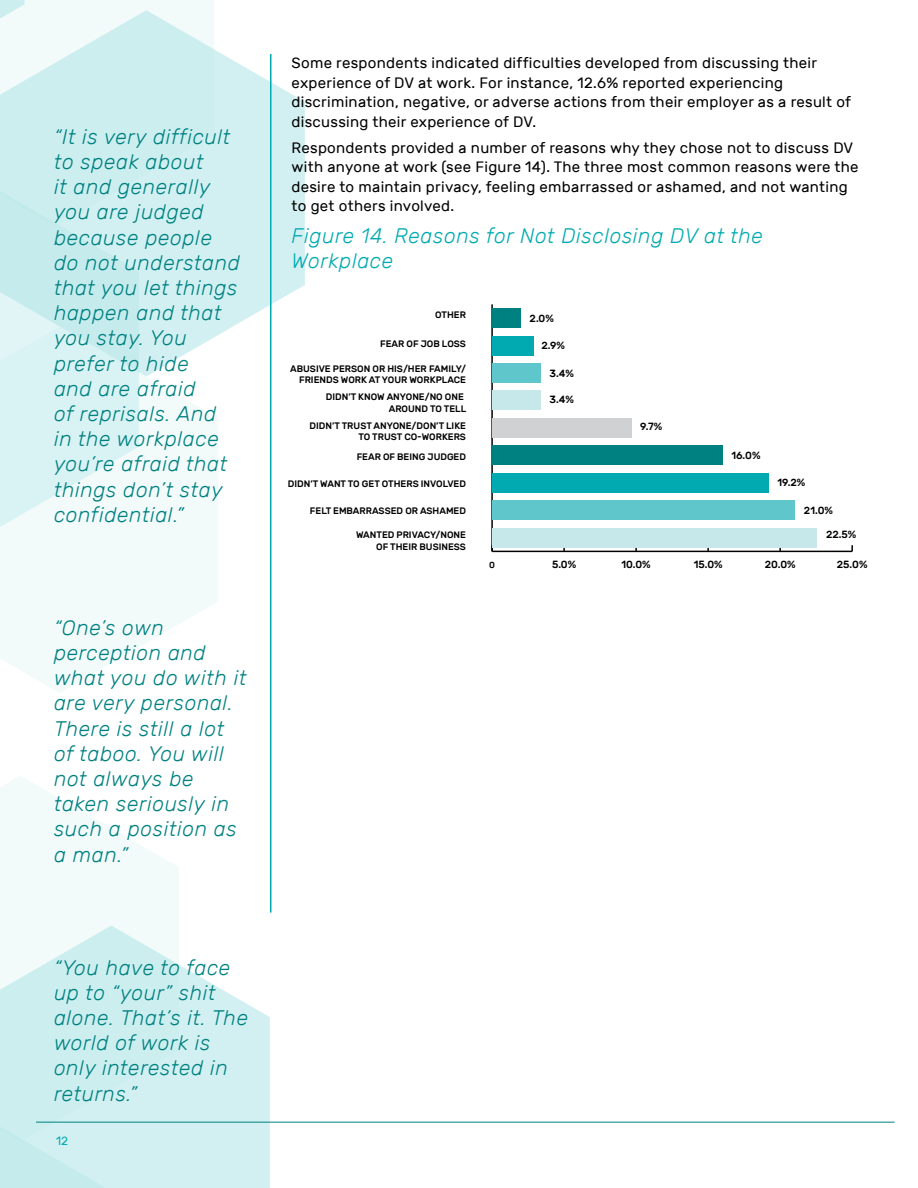
<style>
.page{position:relative;width:918px;height:1188px;background:#fff}
.page>*{position:absolute;margin:0;border:0;box-sizing:border-box;transform-origin:0 0}
.t1{font:italic 300 21px/25.2px "Rubik";letter-spacing:.03em;color:#008181}
.t2{font:italic 300 21px/25.2px "Rubik";letter-spacing:.03em;color:#00aab0}
.t3{font:15px/19.5px "Rubik";letter-spacing:.02em;color:#000}
.t4{font:12px "Rubik";color:#00aab0}
.t5{font:500 10.35px "Rubik";color:#000}
.t6{font:500 9.3px/11.2px "Rubik";color:#000;text-align:right}
.t7{font:500 9px "Rubik";color:#000}
</style>
<div class="page">
<div style="left:24px;top:0;width:190px;height:10px;background:#f2fafa"></div>
<svg style="left:0;top:377px;width:218px;height:315px;fill:#f2fafa"></svg>
<svg style="left:0;top:0;width:24px;height:10px"></svg>
<svg style="left:0;top:10px;width:305px;height:367px;fill:#d2f0f1"></svg>
<svg style="left:0;top:183px;width:139px;height:351px;background:#d5f0f1"></svg>
<svg style="left:0;top:776px;width:179px;height:150px;fill:#f2fafa"></svg>
<svg style="left:0;top:926px;width:270px;height:262px;fill:#d2f0f1"></svg>
<div style="left:0;top:1099px;width:104px;height:89px;background:#cceeef"></div>
<hr style="left:36px;top:1122px;width:859px;height:1px;background:#008181">
<hr style="left:270px;top:54px;width:2px;height:859px;background:#00aab0">
<hr style="left:492px;top:551px;width:360px;height:1px;background:#000">
<svg style="left:851px;top:545px;width:2px;height:6px"></svg>
<hr style="left:491px;top:304px;width:2px;height:247px;background:#000">
<div style="left:492px;top:308px;width:29px;height:20px;background:#008181"></div>
<div style="left:492px;top:336px;width:42px;height:19px;background:#00aab0"></div>
<div style="left:492px;top:363px;width:49px;height:20px;background:#5fc7cc"></div>
<div style="left:492px;top:391px;width:49px;height:19px;background:#c6e8ea"></div>
<div style="left:492px;top:418px;width:140px;height:20px;background:#cfd1d2"></div>
<div style="left:492px;top:445px;width:231px;height:20px;background:#008181"></div>
<div style="left:492px;top:473px;width:277px;height:20px;background:#00aab0"></div>
<div style="left:492px;top:500px;width:303px;height:20px;background:#5fc7cc"></div>
<div style="left:492px;top:528px;width:324px;height:20px;background:#c6e8ea"></div>
<p class="t1" style="left:54px;top:124px;width:188px">“It is very difficult to speak about<br>it and generally you are judged because people do not understand that you let things happen and that you stay. You prefer to hide<br>and are afraid<br>of reprisals. And<br>in the workplace you’re afraid that things don’t stay confidential.”</p>
<p class="t1" style="left:54px;top:615px;width:194px">“One’s own perception and what you do with it are very personal.<br>There is still a lot of taboo. You will not always be taken seriously in such a position as a man.”</p>
<p class="t1" style="left:54px;top:955px;width:196px">“You have to face up to “your” shit alone. That’s it. The world of work is only interested in returns.”</p>
<p class="t4" style="left:56px;top:1134px;width:14px">12</p>
<p class="t3" style="left:292px;top:53px;width:561px">Some respondents indicated difficulties developed from discussing their experience of DV at work. For instance, 12.6% reported experiencing discrimination, negative, or adverse actions from their employer as a result of discussing their experience of DV.</p>
<p class="t3" style="left:292px;top:138px;width:569px">Respondents provided a number of reasons why they chose not to discuss DV with anyone at work (see Figure 14). The three most common reasons were the desire to maintain privacy, feeling embarrassed or ashamed, and not wanting to get others involved.</p>
<p class="t2" style="left:292px;top:223px;width:473px">Figure 14. Reasons for Not Disclosing DV at the<br>Workplace</p>
<p class="t6" style="left:435px;top:309px;width:32px">OTHER</p>
<p class="t5" style="left:530px;top:313px;width:26px">2.0%</p>
<p class="t6" style="left:380px;top:338px;width:87px">FEAR OF JOB LOSS</p>
<p class="t5" style="left:542px;top:339px;width:25px">2.9%</p>
<p class="t5" style="left:550px;top:367px;width:26px">3.4%</p>
<p class="t5" style="left:550px;top:394px;width:26px">3.4%</p>
<p class="t6" style="left:290px;top:363px;width:177px">ABUSIVE PERSON OR HIS/HER FAMILY/<br>FRIENDS WORK AT YOUR WORKPLACE</p>
<p class="t6" style="left:326px;top:392px;width:142px">DIDN’T KNOW ANYONE/NO ONE<br>AROUND TO TELL</p>
<p class="t6" style="left:310px;top:420px;width:158px">DIDN’T TRUST ANYONE/DON’T LIKE<br>TO TRUST CO-WORKERS</p>
<p class="t6" style="left:357px;top:451px;width:111px">FEAR OF BEING JUDGED</p>
<p class="t6" style="left:288px;top:478px;width:180px">DIDN’T WANT TO GET OTHERS INVOLVED</p>
<p class="t6" style="left:310px;top:505px;width:158px">FELT EMBARRASSED OR ASHAMED</p>
<p class="t6" style="left:356px;top:530px;width:111px">WANTED PRIVACY/NONE<br>OF THEIR BUSINESS</p>
<p class="t5" style="left:640px;top:421px;width:24px">9.7%</p>
<p class="t5" style="left:731px;top:449px;width:31px">16.0%</p>
<p class="t5" style="left:777px;top:476px;width:30px">19.2%</p>
<p class="t5" style="left:804px;top:504px;width:30px">21.0%</p>
<p class="t5" style="left:826px;top:529px;width:32px">22.5%</p>
<p class="t7" style="left:489px;top:560px;width:7px">0</p>
<p class="t5" style="left:552px;top:558px;width:26px">5.0%</p>
<p class="t5" style="left:622px;top:558px;width:31px">10.0%</p>
<p class="t5" style="left:694px;top:558px;width:30px">15.0%</p>
<p class="t5" style="left:765px;top:558px;width:32px">20.0%</p>
<p class="t5" style="left:837px;top:558px;width:32px">25.0%</p>
</div>
